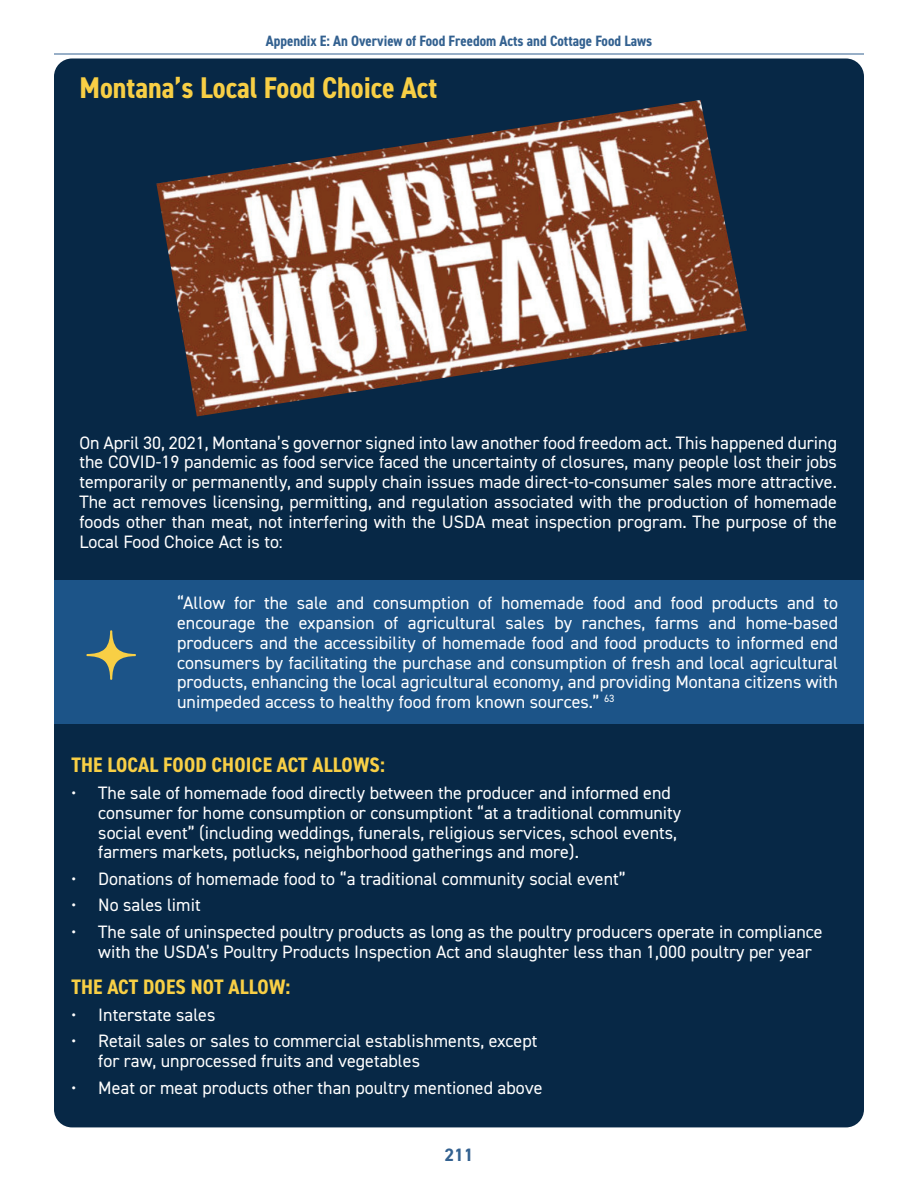
<style>
.page{position:relative;width:918px;height:1188px;background:#fff}
.page>*{position:absolute;margin:0;border:0;box-sizing:border-box;transform-origin:0 0}
.t1{font:700 condensed 30px "DIN2014";color:#f8cf45}
.t2{font:700 condensed 21px "DIN2014";letter-spacing:.01em;color:#f8cf45}
.t3{font:18px/19.8px "DIN2014";color:#fff}
.t4{font:700 18px "DIN2014";color:#336190}
.t5{font:700 condensed 15px "DIN2014";color:#336190}
</style>
<div class="page">
<hr style="left:54px;top:54px;width:810px;height:1px;background:#336190">
<div style="left:54px;top:58px;width:810px;height:1069px;background:#072846;border-radius:18px"></div>
<div style="left:54px;top:580px;width:810px;height:144px;background:#1c5488"></div>
<svg style="left:86px;top:630px;width:50px;height:50px"></svg>
<img style="left:156px;top:100px;width:591px;height:316px">
<p class="t5" style="left:266px;top:31px;width:388px">Appendix E: An Overview of Food Freedom Acts and Cottage Food Laws</p>
<h1 class="t1" style="left:80px;top:68px;width:359px">Montana’s Local Food Choice Act</h1>
<p class="t3" style="left:80px;top:432px;width:759px;text-align:justify">On April 30, 2021, Montana’s governor signed into law another food freedom act. This happened during the COVID-19 pandemic as food service faced the uncertainty of closures, many people lost their jobs temporarily or permanently, and supply chain issues made direct-to-consumer sales more attractive.<br>The act removes licensing, permitting, and regulation associated with the production of homemade foods other than meat, not interfering with the USDA meat inspection program. The purpose of the Local Food Choice Act is to:</p>
<p class="t3" style="left:177px;top:593px;width:662px;text-align:justify">“Allow for the sale and consumption of homemade food and food products and to encourage the expansion of agricultural sales by ranches, farms and home-based producers and the accessibility of homemade food and food products to informed end consumers by facilitating the purchase and consumption of fresh and local agricultural products, enhancing the local agricultural economy, and providing Montana citizens with unimpeded access to healthy food from known sources.” <sup>63</sup></p>
<p class="t2" style="left:71px;top:751px;width:315px">THE LOCAL FOOD CHOICE ACT ALLOWS:</p>
<p class="t3" style="left:98px;top:782px;width:585px;text-indent:-27px">• The sale of homemade food directly between the producer and informed end consumer for home consumption or consumptiont “at a traditional community social event” (including weddings, funerals, religious services, school events, farmers markets, potlucks, neighborhood gatherings and more).</p>
<p class="t3" style="left:71px;top:868px;width:556px">• Donations of homemade food to “a traditional community social event”</p>
<p class="t3" style="left:71px;top:895px;width:131px">• No sales limit</p>
<p class="t3" style="left:98px;top:922px;width:726px;text-indent:-27px">• The sale of uninspected poultry products as long as the poultry producers operate in compliance with the USDA’s Poultry Products Inspection Act and slaughter less than 1,000 poultry per year</p>
<p class="t2" style="left:71px;top:973px;width:220px">THE ACT DOES NOT ALLOW:</p>
<p class="t3" style="left:71px;top:1004px;width:146px">• Interstate sales</p>
<p class="t3" style="left:98px;top:1031px;width:441px;text-indent:-27px">• Retail sales or sales to commercial establishments, except for raw, unprocessed fruits and vegetables</p>
<p class="t3" style="left:71px;top:1077px;width:473px">• Meat or meat products other than poultry mentioned above</p>
<p class="t4" style="left:444px;top:1143px;width:31px">211</p>
</div>
